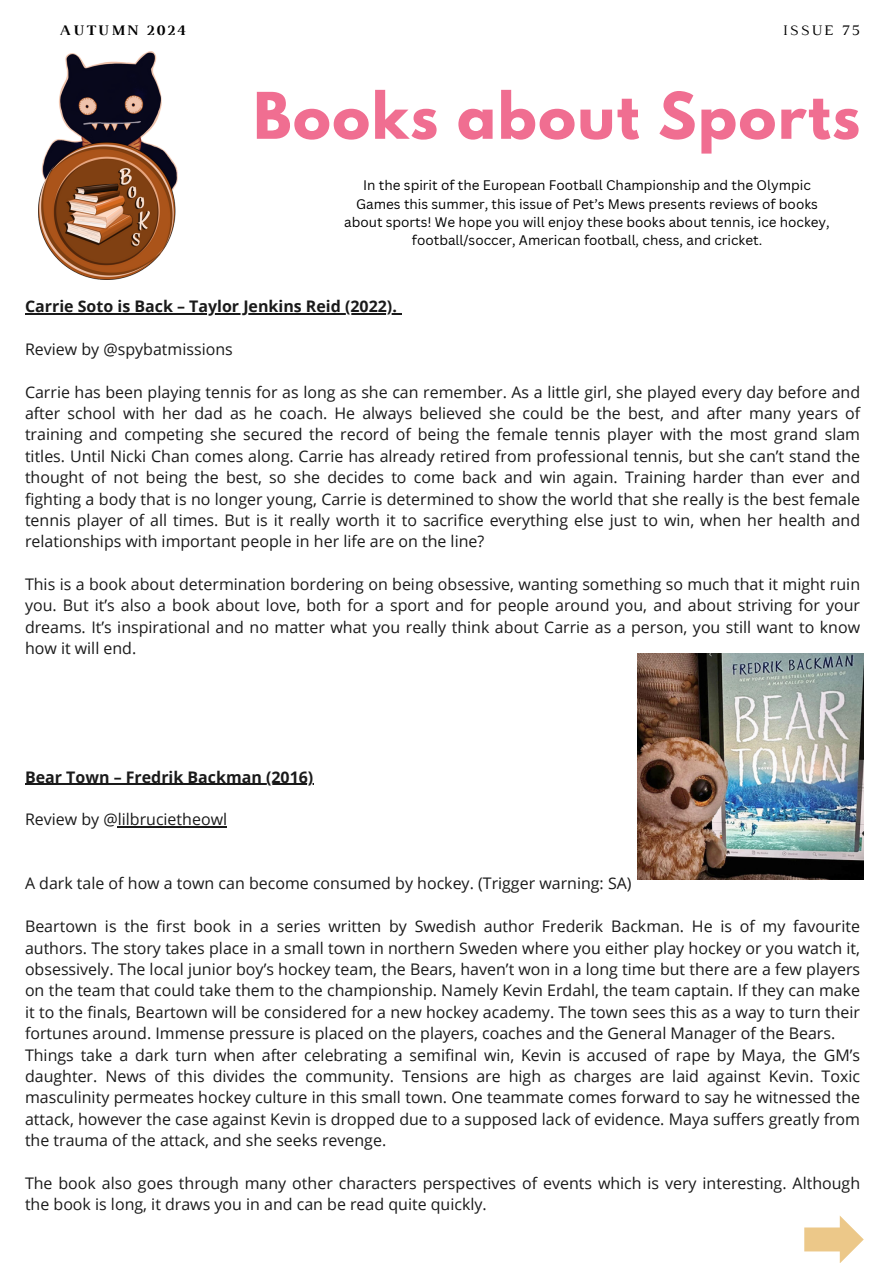
<style>
.page{position:relative;width:894px;height:1264px;background:#fff}
.page>*{position:absolute;margin:0;border:0;box-sizing:border-box;transform-origin:0 0}
.t1{font:700 56.85px "League Spartan";letter-spacing:.03em;color:#f06e91}
.t2{font:15.9px/21.3px "Open Sans";color:#1a1a1a;text-align:justify}
.t3{font:700 15.9px "Open Sans";color:#1a1a1a}
.t4{font:700 14.85px "Luthier";letter-spacing:.14em;color:#000}
.t5{font:14.85px "Luthier";letter-spacing:.14em;color:#000}
.t6{font:13.5px/18px "Canva Sans";color:#000;text-align:center}
</style>
<div class="page">
<hr style="left:25px;top:313px;width:372px;height:1px;background:#1a1a1a">
<hr style="left:25px;top:783px;width:288px;height:1px;background:#1a1a1a">
<hr style="left:118px;top:826px;width:109px;height:1px;background:#1a1a1a">
<svg style="left:804px;top:1216px;width:59px;height:47px"></svg>
<img style="left:38px;top:52px;width:140px;height:227px">
<img style="left:637px;top:653px;width:226px;height:226px">
<h4 class="t4" style="left:60px;top:25px;width:127px">AUTUMN 2024</h4>
<h4 class="t5" style="left:782px;top:25px;width:79px">ISSUE 75</h4>
<h4 class="t1" style="left:253px;top:88px;width:608px">Books about Sports</h4>
<p class="t6" style="left:344px;top:176px;width:487px">In the spirit of the European Football Championship and the Olympic Games this summer, this issue of Pet’s Mews presents reviews of books about sports! We hope you will enjoy these books about tennis, ice hockey, football/soccer, American football, chess, and cricket.</p>
<h2 class="t3" style="left:25px;top:295px;width:373px">Carrie Soto is Back – Taylor Jenkins Reid (2022).</h2>
<h2 class="t2" style="left:25px;top:338px;width:209px">Review by @spybatmissions</h2>
<p class="t2" style="left:25px;top:381px;width:836px">Carrie has been playing tennis for as long as she can remember. As a little girl, she played every day before and after school with her dad as he coach. He always believed she could be the best, and after many years of training and competing she secured the record of being the female tennis player with the most grand slam titles. Until Nicki Chan comes along. Carrie has already retired from professional tennis, but she can’t stand the thought of not being the best, so she decides to come back and win again. Training harder than ever and fighting a body that is no longer young, Carrie is determined to show the world that she really is the best female tennis player of all times. But is it really worth it to sacrifice everything else just to win, when her health and relationships with important people in her life are on the line?</p>
<h1 class="t2" style="left:25px;top:573px;width:836px">This is a book about determination bordering on being obsessive, wanting something so much that it might ruin you. But it’s also a book about love, both for a sport and for people around you, and about striving for your dreams. It’s inspirational and no matter what you really think about Carrie as a person, you still want to know how it will end.</h1>
<p class="t3" style="left:25px;top:765px;width:290px">Bear Town – Fredrik Backman (2016)</p>
<h3 class="t2" style="left:25px;top:808px;width:203px">Review by @lilbrucietheowl</h3>
<h4 class="t2" style="left:25px;top:872px;width:608px">A dark tale of how a town can become consumed by hockey. (Trigger warning: SA)</h4>
<h4 class="t2" style="left:25px;top:915px;width:836px;text-align:left">Beartown is the first book in a series written by Swedish author Frederik Backman. He is of my favourite authors. The story takes place in a small town in northern Sweden where you either play hockey or you watch it, obsessively. The local junior boy’s hockey team, the Bears, haven’t won in a long time but there are a few players on the team that could take them to the championship. Namely Kevin Erdahl, the team captain. If they can make it to the finals, Beartown will be considered for a new hockey academy. The town sees this as a way to turn their fortunes around. Immense pressure is placed on the players, coaches and the General Manager of the Bears.<br>Things take a dark turn when after celebrating a semifinal win, Kevin is accused of rape by Maya, the GM’s daughter. News of this divides the community. Tensions are high as charges are laid against Kevin. Toxic masculinity permeates hockey culture in this small town. One teammate comes forward to say he witnessed the attack, however the case against Kevin is dropped due to a supposed lack of evidence. Maya suffers greatly from the trauma of the attack, and she seeks revenge.</h4>
<h4 class="t2" style="left:25px;top:1171px;width:836px">The book also goes through many other characters perspectives of events which is very interesting. Although the book is long, it draws you in and can be read quite quickly.</h4>
</div>
